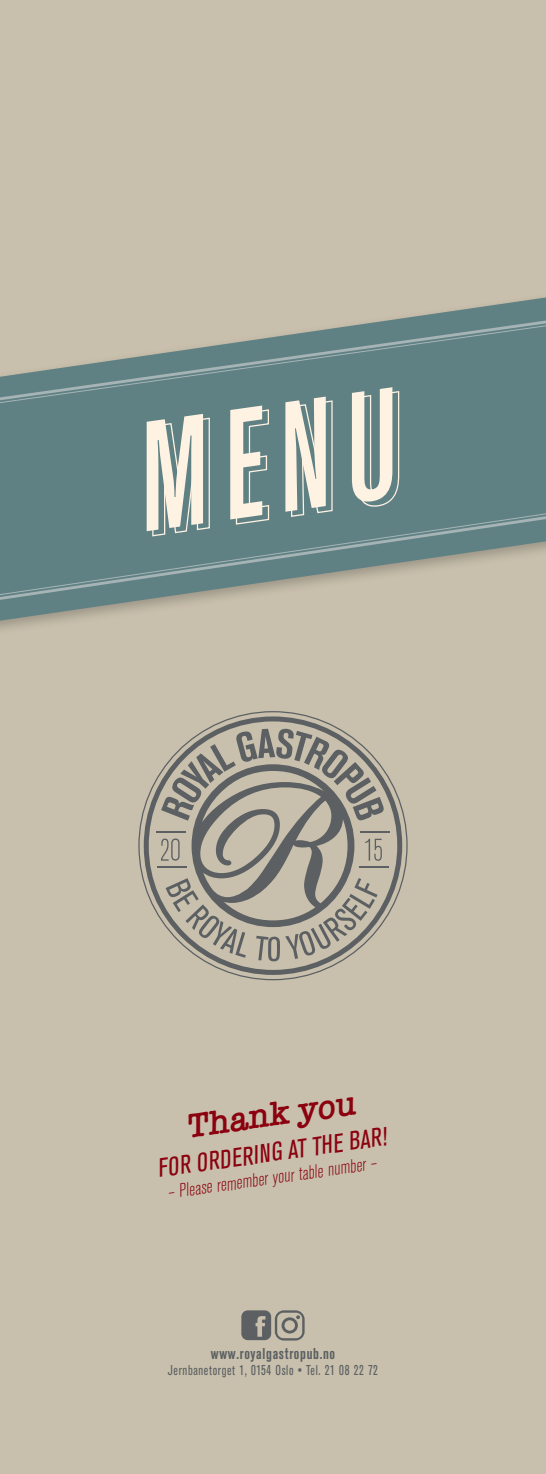
<style>
.page{position:relative;width:546px;height:1474px;background:#fff}
.page>*{position:absolute;margin:0;border:0;box-sizing:border-box;transform-origin:0 0}
.t1{font:500 condensed 153.47px "Akzidenz Grotesk BE";color:#fef2e3;scale:.9 1}
.t2{font:600 35px "American Typewriter";color:#8b0110;scale:.95 1}
.t3{font:condensed 26.07px "Akzidenz Grotesk BE";color:#8b0110}
.t4{font:300 condensed 19.07px "Akzidenz Grotesk BE";color:#8b0110}
.t5{font:700 condensed 15.58px "Akzidenz Grotesk BE";letter-spacing:.05em;color:#5c6063;scale:.9 1}
.t6{font:condensed 14.17px "Akzidenz Grotesk BE";letter-spacing:.05em;color:#5c6063;scale:.9 1}
</style>
<div class="page">
<div style="left:0;top:0;width:546px;height:1473px;background:#c8c0ac"></div>
<svg style="left:0;top:297px;width:546px;height:326px;fill:#608184"></svg>
<svg style="left:0;top:316px;width:546px;height:6px"></svg>
<svg style="left:0;top:322px;width:546px;height:84px"></svg>
<svg style="left:0;top:512px;width:546px;height:92px"></svg>
<svg style="left:138px;top:711px;width:270px;height:269px"></svg>
<hr style="left:156px;top:831px;width:29px;height:2px;background:#5c6063">
<hr style="left:360px;top:831px;width:29px;height:2px;background:#5c6063">
<svg style="left:158px;top:728px;width:230px;height:233px"></svg>
<svg style="left:241px;top:1310px;width:63px;height:30px"></svg>
<svg style="left:152px;top:417px;width:58px;height:120px;background:#779192"></svg>
<svg style="left:235px;top:408px;width:35px;height:117px;background:#718d8e"></svg>
<svg style="left:290px;top:399px;width:43px;height:118px;background:#779292"></svg>
<svg style="left:357px;top:390px;width:43px;height:120px;background:#728e8f"></svg>
<h1 class="t1" style="left:122px;top:395px;width:290px;rotate:-8deg">MENU</h1>
<h2 class="t2" style="left:183px;top:1099px;width:180px;rotate:-8deg">Thank you</h2>
<h3 class="t3" style="left:155px;top:1154px;width:232px;rotate:-8deg">FOR ORDERING AT THE BAR!</h3>
<h3 class="t4" style="left:166px;top:1182px;width:212px;rotate:-8deg">– Please remember your table number –</h3>
<p class="t5" style="left:211px;top:1344px;width:140px">www.royalgastropub.no</p>
<p class="t6" style="left:168px;top:1361px;width:235px">Jernbanetorget 1, 0154 Oslo • Tel. 21 08 22 72</p>
</div>
